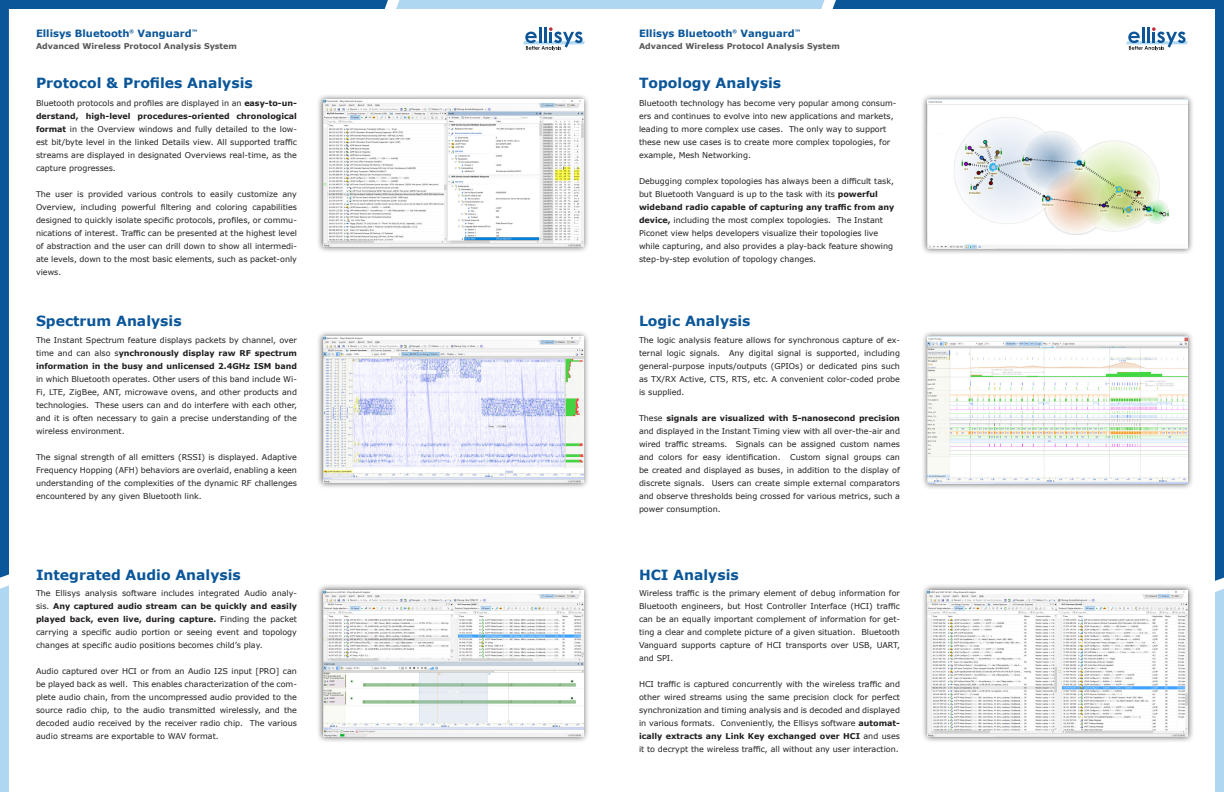
<style>
.page{position:relative;width:1224px;height:792px;background:#fff}
.page>*{position:absolute;margin:0;border:0;box-sizing:border-box;transform-origin:0 0}
.t1{font:700 14px "Verdana";color:#0a5699}
.t2{font:700 10px "Verdana";color:#0a5699}
.t3{font:8px/13px "Verdana";color:#231f20;text-align:justify}
.t4{font:700 8px "Verdana";color:#57585a}
.s1{font-weight:700}
</style>
<div class="page">
<svg style="left:523px;top:27px;width:62px;height:24px"></svg>
<svg style="left:0;top:0;width:388px;height:578px"></svg>
<div style="left:0;top:585px;width:9px;height:207px;background:#b0d7f2"></div>
<div style="left:1215px;top:589px;width:9px;height:203px;background:#b0d7f2"></div>
<div style="left:396px;top:0;width:429px;height:9px;background:#b0d7f2"></div>
<svg style="left:833px;top:0;width:391px;height:581px"></svg>
<div style="left:317px;top:330px;width:273px;height:159px;background:#231f20;opacity:.75"></div>
<img style="left:323px;top:337px;width:260px;height:146px">
<div style="left:317px;top:93px;width:273px;height:160px;background:#231f20;opacity:.75"></div>
<img style="left:323px;top:100px;width:260px;height:146px">
<div style="left:921px;top:94px;width:274px;height:161px;background:#231f20;opacity:.75"></div>
<img style="left:927px;top:100px;width:261px;height:149px">
<div style="left:317px;top:584px;width:273px;height:159px;background:#231f20;opacity:.75"></div>
<img style="left:323px;top:590px;width:260px;height:146px">
<div style="left:921px;top:584px;width:274px;height:159px;background:#231f20;opacity:.75"></div>
<img style="left:928px;top:590px;width:260px;height:146px">
<div style="left:921px;top:330px;width:273px;height:160px;background:#231f20;opacity:.75"></div>
<img style="left:927px;top:337px;width:261px;height:147px">
<p class="t2" style="left:36px;top:26px;width:163px">Ellisys Bluetooth<sup>®</sup> Vanguard<sup>™</sup></p>
<p class="t4" style="left:36px;top:40px;width:203px">Advanced Wireless Protocol Analysis System</p>
<p class="t2" style="left:639px;top:26px;width:163px">Ellisys Bluetooth<sup>®</sup> Vanguard<sup>™</sup></p>
<p class="t4" style="left:639px;top:40px;width:203px">Advanced Wireless Protocol Analysis System</p>
<p class="t1" style="left:36px;top:73px;width:218px">Protocol &amp; Profiles Analysis</p>
<p class="t1" style="left:639px;top:73px;width:144px">Topology Analysis</p>
<p class="t3" style="left:36px;top:97px;width:263px">Bluetooth protocols and profiles are displayed in an <span class="s1">easy-to-un&shy;derstand, high-level procedures-oriented chronological format</span> in the Overview windows and fully detailed to the low&shy;est bit/byte level in the linked Details view. All supported traffic streams are displayed in designated Overviews real-time, as the capture progresses.</p>
<p class="t3" style="left:36px;top:188px;width:263px">The user is provided various controls to easily customize any Overview, including powerful filtering and coloring capabilities designed to quickly isolate specific protocols, profiles, or commu&shy;nications of interest. Traffic can be presented at the highest level of abstraction and the user can drill down to show all intermedi&shy;ate levels, down to the most basic elements, such as packet-only views.</p>
<p class="t3" style="left:639px;top:97px;width:258px;text-align:left">Bluetooth technology has become very popular among consum&shy;ers and continues to evolve into new applications and markets, leading to more complex use cases. The only way to support these new use cases is to create more complex topologies, for example, Mesh Networking.</p>
<p class="t3" style="left:639px;top:175px;width:257px;text-align:left">Debugging complex topologies has always been a difficult task, but Bluetooth Vanguard is up to the task with its <span class="s1">powerful wideband radio capable of capturing any traffic from any device,</span> including the most complex topologies. The Instant Piconet view helps developers visualize their topologies live while capturing, and also provides a play-back feature showing step-by-step evolution of topology changes.</p>
<p class="t1" style="left:36px;top:311px;width:147px">Spectrum Analysis</p>
<p class="t1" style="left:639px;top:311px;width:113px">Logic Analysis</p>
<p class="t3" style="left:36px;top:333px;width:263px">The Instant Spectrum feature displays packets by channel, over time and can also s<span class="s1">ynchronously display raw RF spectrum information in the busy and unlicensed 2.4GHz ISM band </span>in which Bluetooth operates. Other users of this band include Wi-Fi, LTE, ZigBee, ANT, microwave ovens, and other products and technologies. These users can and do interfere with each other, and it is often necessary to gain a precise understanding of the wireless environment.</p>
<p class="t3" style="left:36px;top:450px;width:263px">The signal strength of all emitters (RSSI) is displayed. Adaptive Frequency Hopping (AFH) behaviors are overlaid, enabling a keen understanding of the complexities of the dynamic RF challenges encountered by any given Bluetooth link.</p>
<p class="t3" style="left:639px;top:333px;width:263px">The logic analysis feature allows for synchronous capture of ex&shy;ternal logic signals. Any digital signal is supported, including general-purpose inputs/outputs (GPIOs) or dedicated pins such as TX/RX Active, CTS, RTS, etc. A convenient color-coded probe is supplied.</p>
<p class="t3" style="left:639px;top:411px;width:263px">These <span class="s1">signals are visualized with 5-nanosecond precision </span>and displayed in the Instant Timing view with all over-the-air and wired traffic streams. Signals can be assigned custom names and colors for easy identification. Custom signal groups can be created and displayed as buses, in addition to the display of discrete signals. Users can create simple external comparators and observe thresholds being crossed for various metrics, such a power consumption.</p>
<p class="t1" style="left:36px;top:565px;width:206px">Integrated Audio Analysis</p>
<p class="t1" style="left:639px;top:565px;width:101px">HCI Analysis</p>
<p class="t3" style="left:36px;top:587px;width:263px;text-align:left">The Ellisys analysis software includes integrated Audio analy&shy;sis. <span class="s1">Any captured audio stream can be quickly and easily played back, even live, during capture.</span> Finding the packet carrying a specific audio portion or seeing event and topology changes at specific audio positions becomes child’s play.</p>
<p class="t3" style="left:36px;top:665px;width:263px">Audio captured over HCI or from an Audio I2S input [PRO] can be played back as well. This enables characterization of the com&shy;plete audio chain, from the uncompressed audio provided to the source radio chip, to the audio transmitted wirelessly, and the decoded audio received by the receiver radio chip. The various audio streams are exportable to WAV format.</p>
<p class="t3" style="left:639px;top:587px;width:263px">Wireless traffic is the primary element of debug information for Bluetooth engineers, but Host Controller Interface (HCI) traffic can be an equally important complement of information for get&shy;ting a clear and complete picture of a given situation. Bluetooth Vanguard supports capture of HCI transports over USB, UART, and SPI.</p>
<p class="t3" style="left:639px;top:678px;width:263px">HCI traffic is captured concurrently with the wireless traffic and other wired streams using the same precision clock for perfect synchronization and timing analysis and is decoded and displayed in various formats. Conveniently, the Ellisys software <span class="s1">automat&shy;ically extracts any Link Key exchanged over HCI</span> and uses it to decrypt the wireless traffic, all without any user interaction.</p>
</div>
